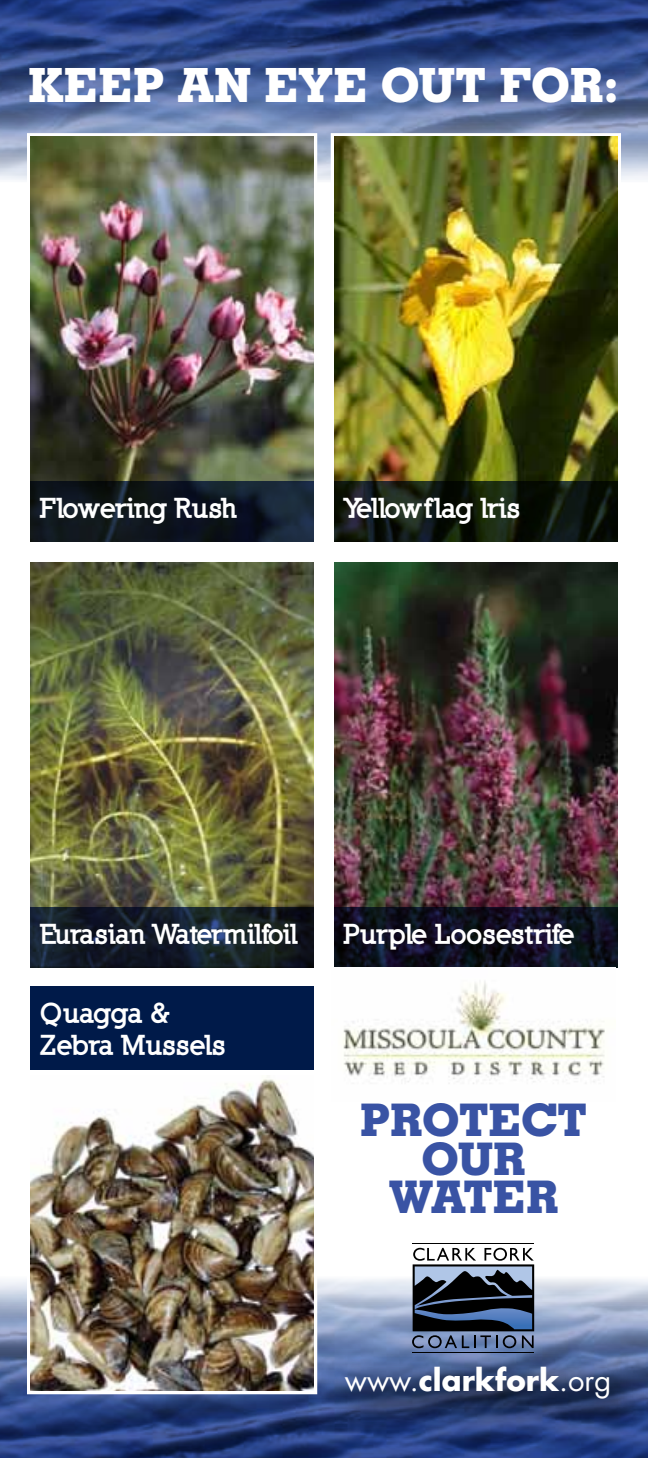
<style>
.page{position:relative;width:648px;height:1458px;background:#fff}
.page>*{position:absolute;margin:0;border:0;box-sizing:border-box;transform-origin:0 0}
.t1{font:700 47.25px "Geometric Slab 703 BT Xtra";letter-spacing:.015em;color:#fff}
.t2{font:700 45px/38.2px "Geometric Slab 703 BT Xtra";letter-spacing:.01em;color:#3953a4;text-align:center}
.t3{font:700 29.25px "Futura";color:#fff}
.t4{font:900 27px/31.5px "Nilland";letter-spacing:-.025em;color:#fff}
.t5{font:900 27px "Nilland";color:#fff}
.s1{font-weight:400}
</style>
<div class="page">
<svg style="left:0;top:0;width:648px;height:181px;background:#465d95"></svg>
<svg style="left:0;top:1276px;width:648px;height:182px;background:#596d9e"></svg>
<div style="left:331px;top:133px;width:290px;height:412px;border:7px solid #fff"></div>
<div style="left:27px;top:133px;width:290px;height:412px;border:7px solid #fff"></div>
<div style="left:27px;top:983px;width:290px;height:411px;background:#fff"></div>
<img style="left:30px;top:562px;width:284px;height:345px">
<hr style="left:413px;top:1243px;width:121px;height:1px;background:#000">
<svg style="left:412px;top:1248px;width:122px;height:97px;background:#535d6e"></svg>
<div style="left:324px;top:1345px;width:324px;height:96px;background:#000;opacity:.75"></div>
<img style="left:334px;top:136px;width:284px;height:345px">
<img style="left:30px;top:136px;width:284px;height:345px">
<img style="left:334px;top:562px;width:284px;height:345px">
<svg style="left:30px;top:481px;width:284px;height:60px;background:#101923"></svg>
<svg style="left:334px;top:481px;width:284px;height:60px;background:#111910"></svg>
<svg style="left:30px;top:907px;width:284px;height:60px;background:#141e29"></svg>
<svg style="left:334px;top:907px;width:284px;height:60px;background:#0f1020"></svg>
<img style="left:30px;top:1075px;width:284px;height:316px">
<div style="left:30px;top:986px;width:284px;height:84px;background:#001a49"></div>
<img style="left:343px;top:981px;width:262px;height:103px">
<h1 class="t1" style="left:29px;top:56px;width:592px">KEEP AN EYE OUT FOR:</h1>
<p class="t4" style="left:40px;top:493px;width:199px">Flowering Rush</p>
<p class="t4" style="left:344px;top:493px;width:178px">Yellowflag lris</p>
<p class="t4" style="left:40px;top:918px;width:259px">Eurasian Watermilfoil</p>
<p class="t5" style="left:344px;top:917px;width:233px">Purple Loosestrife</p>
<p class="t4" style="left:40px;top:997px;width:187px">Quagga &amp;<br>Zebra Mussels</p>
<h2 class="t2" style="left:361px;top:1101px;width:228px">PROTECT<br>OUR<br>WATER</h2>
<p class="t3" style="left:345px;top:1360px;width:268px"><span class="s1">www.</span>clarkfork<span class="s1">.org</span></p>
</div>
